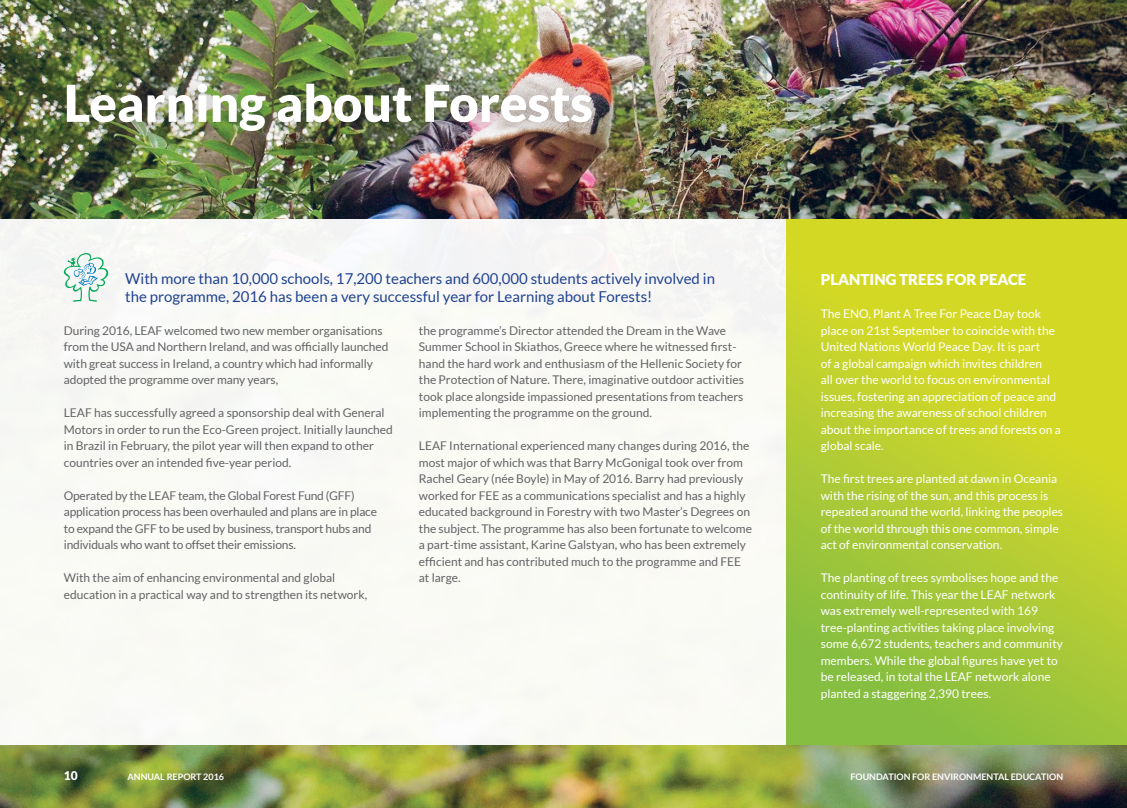
<style>
.page{position:relative;width:1127px;height:808px;background:#fff}
.page>*{position:absolute;margin:0;border:0;box-sizing:border-box;transform-origin:0 0}
.t1{font:900 51px "Lato";color:#fff}
.t2{font:15px/18px "Lato";color:#204390}
.t3{font:900 15px "Lato";color:#fff}
.t4{font:12px/16.5px "Lato";color:#636366}
.t5{font:12px/16.5px "Lato";color:#fff}
.t6{font:900 12px "Lato";color:#fff}
.t7{font:700 9px "Lato";color:#fff}
</style>
<div class="page">
<img style="left:0;top:0;width:1127px;height:808px">
<div style="left:0;top:219px;width:877px;height:525px;background:#f9faf5"></div>
<svg style="left:787px;top:219px;width:340px;height:525px;background:#b7ce30"></svg>
<div style="left:43px;top:62px;width:570px;height:92px;background:#231f20;opacity:.25"></div>
<svg style="left:64px;top:253px;width:44px;height:49px"></svg>
<h1 class="t1" style="left:64px;top:73px;width:530px">Learning about Forests</h1>
<p class="t2" style="left:125px;top:270px;width:591px">With more than 10,000 schools, 17,200 teachers and 600,000 students actively involved in the programme, 2016 has been a very successful year for Learning about Forests!</p>
<p class="t4" style="left:64px;top:322px;width:326px">During 2016, LEAF welcomed two new member organisations from the USA and Northern Ireland, and was officially launched with great success in Ireland, a country which had informally adopted the programme over many years,</p>
<p class="t4" style="left:64px;top:404px;width:331px">LEAF has successfully agreed a sponsorship deal with General Motors in order to run the Eco-Green project. Initially launched in Brazil in February, the pilot year will then expand to other countries over an intended five-year period.</p>
<p class="t4" style="left:64px;top:487px;width:315px">Operated by the LEAF team, the Global Forest Fund (GFF) application process has been overhauled and plans are in place to expand the GFF to be used by business, transport hubs and individuals who want to offset their emissions.</p>
<p class="t4" style="left:64px;top:569px;width:305px">With the aim of enhancing environmental and global education in a practical way and to strengthen its network,</p>
<p class="t4" style="left:419px;top:322px;width:327px">the programme’s Director attended the Dream in the Wave Summer School in Skiathos, Greece where he witnessed first&shy;hand the hard work and enthusiasm of the Hellenic Society for the Protection of Nature. There, imaginative outdoor activities took place alongside impassioned presentations from teachers implementing the programme on the ground.</p>
<p class="t4" style="left:419px;top:437px;width:335px">LEAF International experienced many changes during 2016, the most major of which was that Barry McGonigal took over from Rachel Geary (née Boyle) in May of 2016. Barry had previously worked for FEE as a communications specialist and has a highly educated background in Forestry with two Master’s Degrees on the subject. The programme has also been fortunate to welcome a part-time assistant, Karine Galstyan, who has been extremely efficient and has contributed much to the programme and FEE at large.</p>
<p class="t3" style="left:821px;top:271px;width:207px">PLANTING TREES FOR PEACE</p>
<p class="t5" style="left:821px;top:305px;width:242px">The ENO, Plant A Tree For Peace Day took place on 21st September to coincide with the United Nations World Peace Day. It is part<br>of a global campaign which invites children<br>all over the world to focus on environmental issues, fostering an appreciation of peace and increasing the awareness of school children about the importance of trees and forests on a global scale.</p>
<p class="t5" style="left:821px;top:470px;width:244px">The first trees are planted at dawn in Oceania with the rising of the sun, and this process is repeated around the world, linking the peoples of the world through this one common, simple act of environmental conservation.</p>
<p class="t5" style="left:821px;top:569px;width:244px">The planting of trees symbolises hope and the continuity of life. This year the LEAF network was extremely well-represented with 169 tree-planting activities taking place involving some 6,672 students, teachers and community members. While the global figures have yet to be released, in total the LEAF network alone planted a staggering 2,390 trees.</p>
<p class="t6" style="left:64px;top:769px;width:15px">10</p>
<p class="t7" style="left:128px;top:771px;width:98px">ANNUAL REPORT 2016</p>
<p class="t7" style="left:850px;top:771px;width:214px">FOUNDATION FOR ENVIRONMENTAL EDUCATION</p>
</div>
